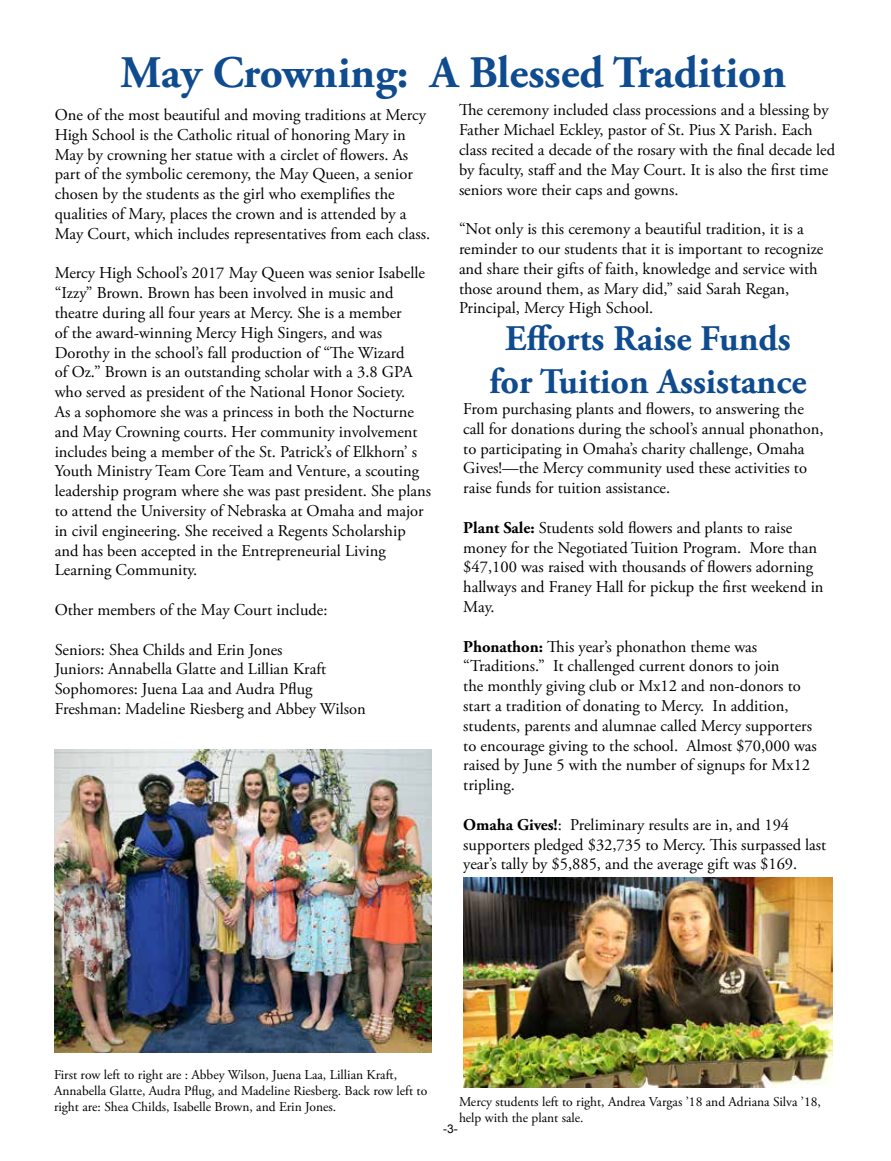
<style>
.page{position:relative;width:891px;height:1161px;background:#fff}
.page>*{position:absolute;margin:0;border:0;box-sizing:border-box;transform-origin:0 0}
.t1{font:700 45px "Adobe Garamond Pro";color:#0f4b8f}
.t2{font:700 36px/43.2px "Adobe Garamond Pro";color:#0f4b8f;text-align:center}
.t3{font:16.5px/19.8px "Adobe Garamond Pro";color:#000}
.t4{font:13.5px/16.2px "Adobe Garamond Pro";color:#000}
.t5{font:12px "Arial";color:#000}
.s1{font-weight:700}
</style>
<div class="page">
<img style="left:55px;top:750px;width:376px;height:302px">
<img style="left:464px;top:878px;width:368px;height:210px">
<h1 class="t1" style="left:121px;top:46px;width:667px">May Crowning: A Blessed Tradition</h1>
<p class="t3" style="left:55px;top:105px;width:377px">One of the most beautiful and moving traditions at Mercy High School is the Catholic ritual of honoring Mary in May by crowning her statue with a circlet of flowers. As part of the symbolic ceremony, the May Queen, a senior chosen by the students as the girl who exemplifies the qualities of Mary, places the crown and is attended by a May Court, which includes representatives from each class.</p>
<p class="t3" style="left:55px;top:264px;width:378px">Mercy High School’s 2017 May Queen was senior Isabelle “Izzy” Brown. Brown has been involved in music and theatre during all four years at Mercy. She is a member<br>of the award-winning Mercy High Singers, and was Dorothy in the school’s fall production of “The Wizard<br>of Oz.” Brown is an outstanding scholar with a 3.8 GPA who served as president of the National Honor Society.<br>As a sophomore she was a princess in both the Nocturne and May Crowning courts. Her community involvement includes being a member of the St. Patrick’s of Elkhorn’ s Youth Ministry Team Core Team and Venture, a scouting leadership program where she was past president. She plans to attend the University of Nebraska at Omaha and major in civil engineering. She received a Regents Scholarship and has been accepted in the Entrepreneurial Living Learning Community.</p>
<p class="t3" style="left:55px;top:600px;width:274px">Other members of the May Court include:</p>
<p class="t3" style="left:55px;top:640px;width:313px">Seniors: Shea Childs and Erin Jones<br>Juniors: Annabella Glatte and Lillian Kraft Sophomores: Juena Laa and Audra Pflug Freshman: Madeline Riesberg and Abbey Wilson</p>
<p class="t3" style="left:459px;top:101px;width:378px">The ceremony included class processions and a blessing by Father Michael Eckley, pastor of St. Pius X Parish. Each class recited a decade of the rosary with the final decade led by faculty, staff and the May Court. It is also the first time seniors wore their caps and gowns.</p>
<p class="t3" style="left:459px;top:220px;width:366px">“Not only is this ceremony a beautiful tradition, it is a reminder to our students that it is important to recognize and share their gifts of faith, knowledge and service with those around them, as Mary did,” said Sarah Regan, Principal, Mercy High School.</p>
<h2 class="t2" style="left:489px;top:318px;width:319px">Efforts Raise Funds for Tuition Assistance</h2>
<p class="t3" style="left:463px;top:399px;width:362px">From purchasing plants and flowers, to answering the call for donations during the school’s annual phonathon, to participating in Omaha’s charity challenge, Omaha Gives!—the Mercy community used these activities to raise funds for tuition assistance.</p>
<p class="t3" style="left:463px;top:518px;width:362px"><span class="s1">Plant Sale:</span> Students sold flowers and plants to raise money for the Negotiated Tuition Program. More than $47,100 was raised with thousands of flowers adorning hallways and Franey Hall for pickup the first weekend in May.</p>
<p class="t3" style="left:463px;top:637px;width:355px"><span class="s1">Phonathon:</span> This year’s phonathon theme was “Traditions.” It challenged current donors to join<br>the monthly giving club or Mx12 and non-donors to start a tradition of donating to Mercy. In addition, students, parents and alumnae called Mercy supporters to encourage giving to the school. Almost $70,000 was raised by June 5 with the number of signups for Mx12 tripling.</p>
<p class="t3" style="left:463px;top:815px;width:365px"><span class="s1">Omaha Gives!</span>: Preliminary results are in, and 194 supporters pledged $32,735 to Mercy. This surpassed last year’s tally by $5,885, and the average gift was $169.</p>
<p class="t4" style="left:54px;top:1067px;width:375px">First row left to right are : Abbey Wilson, Juena Laa, Lillian Kraft,<br>Annabella Glatte, Audra Pflug, and Madeline Riesberg. Back row left to right are: Shea Childs, Isabelle Brown, and Erin Jones.</p>
<p class="t4" style="left:459px;top:1094px;width:363px">Mercy students left to right, Andrea Vargas ’18 and Adriana Silva ’18, help with the plant sale.</p>
<p class="t5" style="left:443px;top:1121px;width:16px">-3-</p>
</div>
